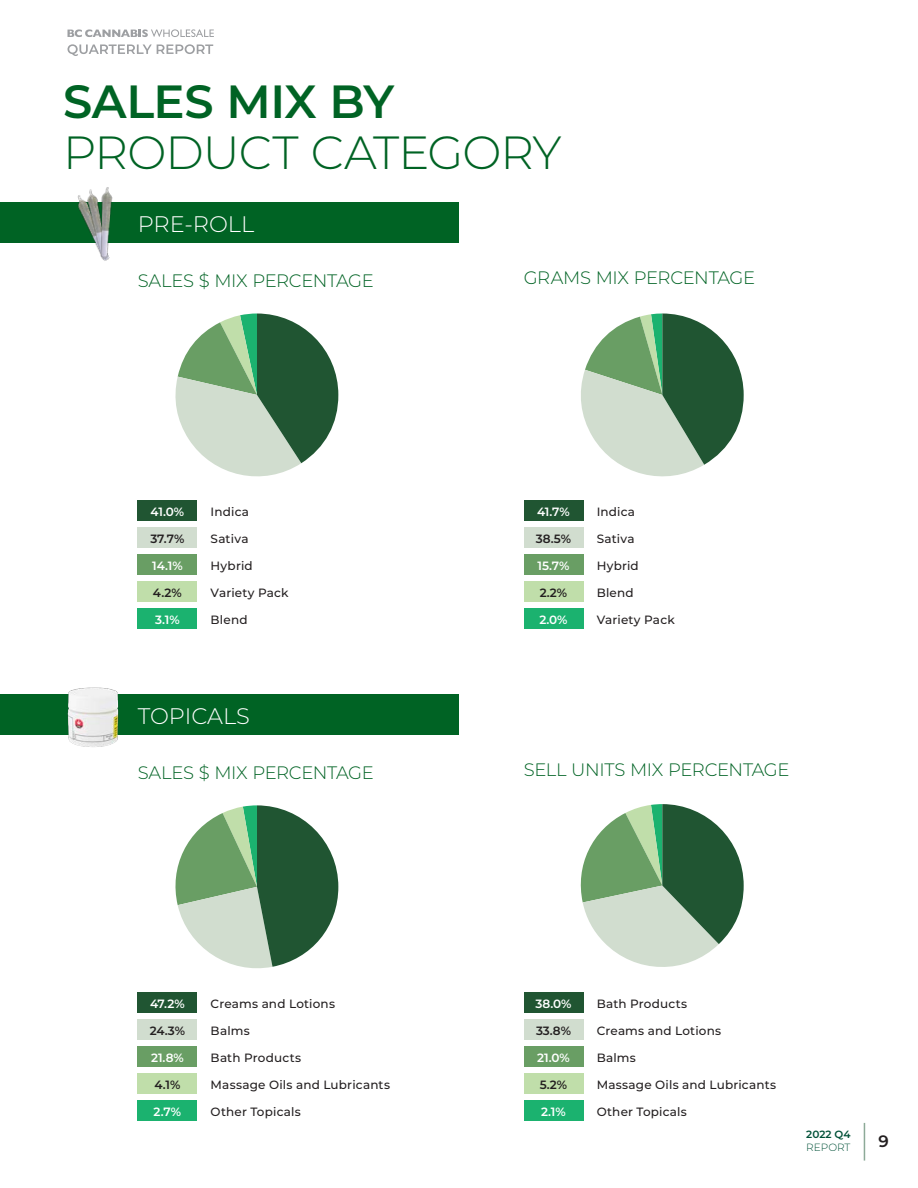
<style>
.page{position:relative;width:918px;height:1188px;background:#fff}
.page>*{position:absolute;margin:0;border:0;box-sizing:border-box;transform-origin:0 0}
.t1{font:300 46.5px "Montserrat";letter-spacing:-.02em;color:#006324}
.t2{font:600 46.5px "Montserrat";letter-spacing:-.01em;color:#006324}
.t3{font:300 22.5px "Montserrat";color:#fff}
.t4{font:300 18px "Montserrat";letter-spacing:-.02em;color:#006324}
.t5{font:600 16.5px "Montserrat";color:#231f20}
.t6{font:500 12px "Montserrat";letter-spacing:.015em;color:#231f20}
.t7{font:600 12px "Montserrat";color:#fff}
.t8{font:600 12px "Montserrat";letter-spacing:-.005em;color:#231f20}
.t9{font:600 10.5px "Montserrat";color:#005138}
.t10{font:300 10.5px "Montserrat";color:#005138}
</style>
<div class="page">
<svg style="left:68px;top:44px;width:145px;height:12px"></svg>
<svg style="left:68px;top:29px;width:146px;height:8px"></svg>
<hr style="left:864px;top:1123px;width:1px;height:38px;background:#8daa98">
<div style="left:0;top:202px;width:459px;height:41px;background:#006324"></div>
<div style="left:0;top:694px;width:459px;height:41px;background:#006324"></div>
<div style="left:138px;top:500px;width:59px;height:21px;background:#205532"></div>
<div style="left:138px;top:527px;width:59px;height:21px;background:#d1ddcf"></div>
<div style="left:138px;top:554px;width:59px;height:21px;background:#699e64"></div>
<div style="left:138px;top:581px;width:59px;height:21px;background:#c0deaa"></div>
<div style="left:138px;top:608px;width:59px;height:21px;background:#1bb26f"></div>
<div style="left:524px;top:500px;width:59px;height:21px;background:#205532"></div>
<div style="left:524px;top:527px;width:59px;height:21px;background:#d1ddcf"></div>
<div style="left:524px;top:554px;width:59px;height:21px;background:#699e64"></div>
<div style="left:524px;top:581px;width:59px;height:21px;background:#c0deaa"></div>
<div style="left:524px;top:608px;width:59px;height:21px;background:#1bb26f"></div>
<img style="left:77px;top:187px;width:36px;height:74px">
<img style="left:67px;top:687px;width:52px;height:60px">
<svg style="left:175px;top:314px;width:163px;height:163px"></svg>
<svg style="left:581px;top:314px;width:163px;height:163px"></svg>
<svg style="left:175px;top:805px;width:163px;height:163px"></svg>
<svg style="left:580px;top:804px;width:164px;height:163px"></svg>
<div style="left:138px;top:993px;width:59px;height:20px;background:#205532"></div>
<div style="left:138px;top:1020px;width:59px;height:20px;background:#d1ddcf"></div>
<div style="left:138px;top:1047px;width:59px;height:20px;background:#699e64"></div>
<div style="left:138px;top:1074px;width:59px;height:20px;background:#c0deaa"></div>
<div style="left:138px;top:1101px;width:59px;height:20px;background:#1bb26f"></div>
<div style="left:524px;top:993px;width:59px;height:20px;background:#205532"></div>
<div style="left:524px;top:1020px;width:59px;height:20px;background:#d1ddcf"></div>
<div style="left:524px;top:1047px;width:59px;height:20px;background:#699e64"></div>
<div style="left:524px;top:1074px;width:59px;height:20px;background:#c0deaa"></div>
<div style="left:524px;top:1101px;width:59px;height:20px;background:#1bb26f"></div>
<p class="t2" style="left:63px;top:69px;width:333px">SALES MIX BY</p>
<p class="t1" style="left:63px;top:121px;width:500px">PRODUCT CATEGORY</p>
<p class="t3" style="left:138px;top:209px;width:118px">PRE-ROLL</p>
<p class="t4" style="left:138px;top:268px;width:238px">SALES $ MIX PERCENTAGE</p>
<p class="t7" style="left:151px;top:503px;width:35px">41.0%</p>
<p class="t6" style="left:211px;top:504px;width:40px">Indica</p>
<p class="t8" style="left:150px;top:530px;width:35px">37.7%</p>
<p class="t6" style="left:211px;top:531px;width:39px">Sativa</p>
<p class="t7" style="left:152px;top:557px;width:32px">14.1%</p>
<p class="t6" style="left:211px;top:558px;width:44px">Hybrid</p>
<p class="t8" style="left:153px;top:584px;width:30px">4.2%</p>
<p class="t6" style="left:211px;top:585px;width:80px">Variety Pack</p>
<p class="t7" style="left:155px;top:611px;width:26px">3.1%</p>
<p class="t6" style="left:211px;top:612px;width:39px">Blend</p>
<p class="t3" style="left:138px;top:701px;width:114px">TOPICALS</p>
<p class="t4" style="left:138px;top:760px;width:238px">SALES $ MIX PERCENTAGE</p>
<p class="t4" style="left:524px;top:266px;width:233px">GRAMS MIX PERCENTAGE</p>
<p class="t7" style="left:537px;top:503px;width:34px">41.7%</p>
<p class="t6" style="left:597px;top:504px;width:40px">Indica</p>
<p class="t8" style="left:536px;top:530px;width:37px">38.5%</p>
<p class="t6" style="left:597px;top:531px;width:39px">Sativa</p>
<p class="t7" style="left:537px;top:557px;width:34px">15.7%</p>
<p class="t6" style="left:597px;top:558px;width:44px">Hybrid</p>
<p class="t8" style="left:540px;top:584px;width:29px">2.2%</p>
<p class="t6" style="left:597px;top:585px;width:39px">Blend</p>
<p class="t7" style="left:539px;top:611px;width:30px">2.0%</p>
<p class="t6" style="left:597px;top:612px;width:80px">Variety Pack</p>
<p class="t4" style="left:524px;top:757px;width:267px">SELL UNITS MIX PERCENTAGE</p>
<p class="t7" style="left:150px;top:996px;width:36px">47.2%</p>
<p class="t6" style="left:211px;top:996px;width:126px">Creams and Lotions</p>
<p class="t8" style="left:150px;top:1023px;width:37px">24.3%</p>
<p class="t6" style="left:211px;top:1023px;width:41px">Balms</p>
<p class="t7" style="left:151px;top:1050px;width:34px">21.8%</p>
<p class="t6" style="left:211px;top:1050px;width:92px">Bath Products</p>
<p class="t8" style="left:154px;top:1077px;width:28px">4.1%</p>
<p class="t6" style="left:211px;top:1077px;width:181px">Massage Oils and Lubricants</p>
<p class="t7" style="left:154px;top:1104px;width:29px">2.7%</p>
<p class="t6" style="left:211px;top:1104px;width:92px">Other Topicals</p>
<p class="t7" style="left:535px;top:996px;width:38px">38.0%</p>
<p class="t6" style="left:597px;top:996px;width:92px">Bath Products</p>
<p class="t8" style="left:536px;top:1023px;width:36px">33.8%</p>
<p class="t6" style="left:597px;top:1023px;width:126px">Creams and Lotions</p>
<p class="t7" style="left:537px;top:1050px;width:34px">21.0%</p>
<p class="t6" style="left:597px;top:1050px;width:41px">Balms</p>
<p class="t8" style="left:540px;top:1077px;width:29px">5.2%</p>
<p class="t6" style="left:597px;top:1077px;width:181px">Massage Oils and Lubricants</p>
<p class="t7" style="left:541px;top:1104px;width:26px">2.1%</p>
<p class="t6" style="left:597px;top:1104px;width:92px">Other Topicals</p>
<p class="t9" style="left:806px;top:1127px;width:46px">2022 Q4</p>
<p class="t10" style="left:806px;top:1140px;width:46px">REPORT</p>
<h3 class="t5" style="left:878px;top:1129px;width:12px">9</h3>
</div>
